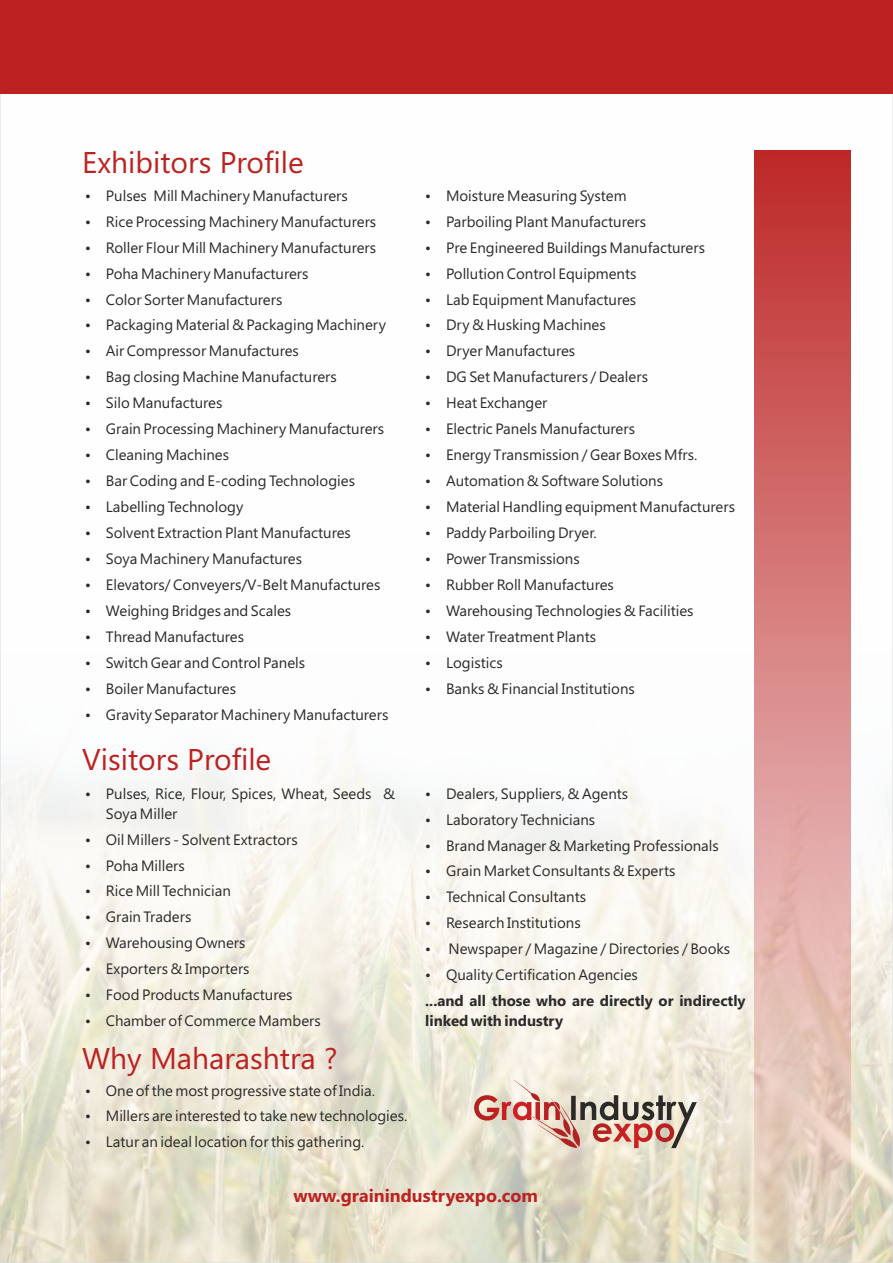
<style>
.page{position:relative;width:893px;height:1263px;background:#fff}
.page>*{position:absolute;margin:0;border:0;box-sizing:border-box;transform-origin:0 0}
.t1{font:30px "Segoe UI";color:#bb2221}
.t2{font:700 18px "Segoe UI";color:#bb2221}
.t3{font:15px/26px "Segoe UI";color:#2b2a29}
.t4{font:700 15px/20px "Segoe UI";color:#2b2a29}
</style>
<div class="page">
<img style="left:2px;top:598px;width:889px;height:663px">
<div style="left:0;top:0;width:893px;height:94px;background:#bb2221"></div>
<svg style="left:754px;top:150px;width:96px;height:1113px;background:#d78b86"></svg>
<svg style="left:474px;top:1079px;width:223px;height:69px;background:#d4bbad"></svg>
<svg style="left:86px;top:609px;width:4px;height:4px"></svg>
<svg style="left:86px;top:635px;width:4px;height:4px"></svg>
<svg style="left:86px;top:661px;width:4px;height:4px"></svg>
<svg style="left:86px;top:687px;width:4px;height:4px"></svg>
<svg style="left:86px;top:713px;width:4px;height:4px"></svg>
<svg style="left:426px;top:609px;width:4px;height:4px"></svg>
<svg style="left:426px;top:635px;width:4px;height:4px"></svg>
<svg style="left:426px;top:661px;width:4px;height:4px"></svg>
<svg style="left:426px;top:687px;width:4px;height:4px"></svg>
<svg style="left:86px;top:792px;width:4px;height:4px"></svg>
<svg style="left:86px;top:838px;width:4px;height:4px"></svg>
<svg style="left:86px;top:864px;width:4px;height:4px"></svg>
<svg style="left:86px;top:890px;width:4px;height:4px"></svg>
<svg style="left:86px;top:916px;width:4px;height:4px"></svg>
<svg style="left:86px;top:942px;width:4px;height:3px"></svg>
<svg style="left:86px;top:968px;width:4px;height:3px"></svg>
<svg style="left:86px;top:994px;width:4px;height:3px"></svg>
<svg style="left:86px;top:1019px;width:4px;height:4px"></svg>
<svg style="left:426px;top:792px;width:4px;height:4px"></svg>
<svg style="left:426px;top:818px;width:4px;height:4px"></svg>
<svg style="left:426px;top:844px;width:4px;height:4px"></svg>
<svg style="left:426px;top:870px;width:4px;height:4px"></svg>
<svg style="left:426px;top:896px;width:4px;height:4px"></svg>
<svg style="left:426px;top:922px;width:4px;height:3px"></svg>
<svg style="left:426px;top:948px;width:4px;height:3px"></svg>
<svg style="left:426px;top:974px;width:4px;height:3px"></svg>
<svg style="left:86px;top:1089px;width:4px;height:4px"></svg>
<svg style="left:86px;top:1115px;width:4px;height:4px"></svg>
<svg style="left:86px;top:1141px;width:4px;height:3px"></svg>
<h1 class="t1" style="left:82px;top:151px;width:223px">Exhibitors Profile</h1>
<p class="t3" style="left:106px;top:184px;width:284px">Pulses Mill Machinery Manufacturers<br>Rice Processing Machinery Manufacturers<br>Roller Flour Mill Machinery Manufacturers<br>Poha Machinery Manufacturers<br>Color Sorter Manufacturers<br>Packaging Material &amp; Packaging Machinery<br>Air Compressor Manufactures<br>Bag closing Machine Manufacturers<br>Silo Manufactures<br>Grain Processing Machinery Manufacturers<br>Cleaning Machines<br>Bar Coding and E-coding Technologies<br>Labelling Technology<br>Solvent Extraction Plant Manufactures<br>Soya Machinery Manufactures<br>Elevators/ Conveyers/V-Belt Manufactures<br>Weighing Bridges and Scales<br>Thread Manufactures<br>Switch Gear and Control Panels<br>Boiler Manufactures<br>Gravity Separator Machinery Manufacturers</p>
<p class="t3" style="left:446px;top:184px;width:291px">Moisture Measuring System<br>Parboiling Plant Manufacturers<br>Pre Engineered Buildings Manufacturers<br>Pollution Control Equipments<br>Lab Equipment Manufactures<br>Dry &amp; Husking Machines<br>Dryer Manufactures<br>DG Set Manufacturers / Dealers<br>Heat Exchanger<br>Electric Panels Manufacturers<br>Energy Transmission / Gear Boxes Mfrs.<br>Automation &amp; Software Solutions<br>Material Handling equipment Manufacturers<br>Paddy Parboiling Dryer.<br>Power Transmissions<br>Rubber Roll Manufactures<br>Warehousing Technologies &amp; Facilities<br>Water Treatment Plants<br>Logistics<br>Banks &amp; Financial Institutions</p>
<h1 class="t1" style="left:82px;top:748px;width:191px">Visitors Profile</h1>
<p class="t3" style="left:106px;top:785px;width:291px;line-height:20px">Pulses, Rice, Flour, Spices, Wheat, Seeds &amp;<br>Soya Miller</p>
<p class="t3" style="left:106px;top:828px;width:217px">Oil Millers - Solvent Extractors<br>Poha Millers<br>Rice Mill Technician<br>Grain Traders<br>Warehousing Owners<br>Exporters &amp; Importers<br>Food Products Manufactures<br>Chamber of Commerce Mambers</p>
<p class="t3" style="left:446px;top:782px;width:286px">Dealers, Suppliers, &amp; Agents<br>Laboratory Technicians<br>Brand Manager &amp; Marketing Professionals<br>Grain Market Consultants &amp; Experts<br>Technical Consultants<br>Research Institutions<br>Newspaper / Magazine / Directories / Books<br>Quality Certification Agencies</p>
<p class="t4" style="left:425px;top:992px;width:322px">...and all those who are directly or indirectly linked with industry</p>
<h1 class="t1" style="left:82px;top:1047px;width:257px">Why Maharashtra ?</h1>
<p class="t3" style="left:106px;top:1078px;width:303px">One of the most progressive state of India.<br>Millers are interested to take new technologies.<br>Latur an ideal location for this gathering.</p>
<p class="t2" style="left:294px;top:1189px;width:246px">www.grainindustryexpo.com</p>
</div>
